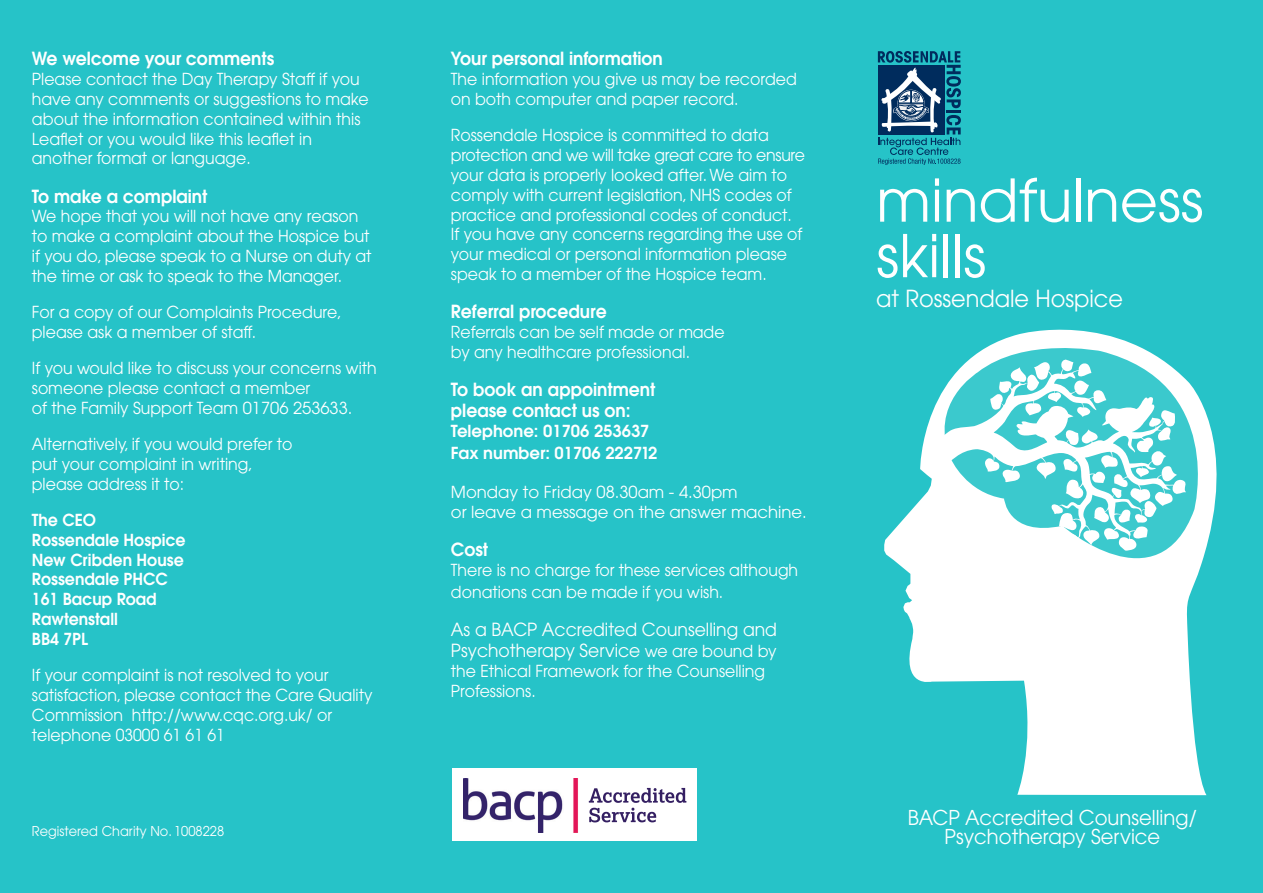
<style>
.page{position:relative;width:1263px;height:893px;background:#26c3c8}
.page>*{position:absolute;margin:0;border:0;box-sizing:border-box;transform-origin:0 0}
.t1{font:58.5px/55.5px "Avant Garde";color:#fff}
.t2{font:23.4px "Avant Garde";color:#fff;scale:.96 1}
.t3{font:20.4px/19.5px "Avant Garde";color:#fff;text-align:center;scale:.96 1}
.t4{font:600 18px/21.6px "Avant Garde";color:#fff;scale:.96 1}
.t5{font:18px/21.6px "Avant Garde";color:#fff;scale:.96 1}
.t6{font:16.5px/19.8px "Avant Garde";color:#fff;scale:.96 1}
.t7{font:600 16.5px/19.8px "Avant Garde";color:#fff;scale:.96 1}
.t8{font:16.5px/19.8px "Avant Garde";color:#fff}
.t9{font:600 16.5px/21.6px "Avant Garde";color:#fff}
.t10{font:13.5px "Avant Garde";color:#fff;scale:.96 1}
.s1{font-size:16.5px}
</style>
<div class="page">
<svg style="left:884px;top:329px;width:333px;height:466px;fill:#fff"></svg>
<svg style="left:943px;top:347px;width:256px;height:213px;fill:#fff"></svg>
<svg style="left:925px;top:358px;width:262px;height:193px;background:#9ce3e5"></svg>
<svg style="left:1141px;top:499px;width:15px;height:19px"></svg>
<svg style="left:1045px;top:437px;width:11px;height:5px"></svg>
<svg style="left:878px;top:51px;width:83px;height:114px"></svg>
<div style="left:452px;top:768px;width:244px;height:72px;background:#fff"></div>
<img style="left:463px;top:778px;width:224px;height:55px">
<img style="left:589px;top:788px;width:97px;height:15px">
<img style="left:589px;top:808px;width:67px;height:14px">
<p class="t4" style="left:32px;top:48px;width:254px">We welcome your comments</p>
<p class="t6" style="left:32px;top:69px;width:352px">Please contact the Day Therapy Staff if you have any comments or suggestions to make about the information contained within this Leaflet or you would like this leaflet in another format or language.</p>
<p class="t4" style="left:32px;top:185px;width:184px">To make a complaint</p>
<p class="t6" style="left:32px;top:206px;width:355px">We hope that you will not have any reason to make a complaint about the Hospice but if you do, please speak to a Nurse on duty at the time or ask to speak to the Manager.</p>
<p class="t6" style="left:32px;top:302px;width:324px">For a copy of our Complaints Procedure, please ask a member of staff.</p>
<p class="t6" style="left:32px;top:358px;width:361px">If you would like to discuss your concerns with someone please contact a member<br>of the Family Support Team 01706 253633.</p>
<p class="t6" style="left:32px;top:434px;width:273px">Alternatively, if you would prefer to put your complaint in writing, please address it to:</p>
<p class="t7" style="left:32px;top:510px;width:162px">The CEO<br>Rossendale Hospice<br>New Cribden House<br>Rossendale PHCC<br>161 Bacup Road<br>Rawtenstall<br>BB4 7PL</p>
<p class="t6" style="left:32px;top:665px;width:356px">If your complaint is not resolved to your satisfaction, please contact the Care Quality Commission http://www.cqc.org.uk/ or telephone 03000 61 61 61</p>
<p class="t10" style="left:32px;top:823px;width:202px">Registered Charity No. 1008228</p>
<p class="t4" style="left:451px;top:48px;width:222px">Your personal information</p>
<p class="t6" style="left:451px;top:69px;width:362px">The information you give us may be recorded on both computer and paper record.</p>
<p class="t6" style="left:451px;top:125px;width:370px">Rossendale Hospice is committed to data protection and we will take great care to ensure your data is properly looked after. We aim to comply with current legislation, NHS codes of practice and professional codes of conduct.<br>If you have any concerns regarding the use of your medical or personal information please speak to a member of the Hospice team.</p>
<p class="t4" style="left:451px;top:300px;width:164px">Referral procedure</p>
<p class="t6" style="left:451px;top:322px;width:287px">Referrals can be self made or made by any healthcare professional.</p>
<p class="t4" style="left:451px;top:378px;width:214px">To book an appointment please contact us on:</p>
<p class="t9" style="left:451px;top:420px;width:208px">Telephone: 01706 253637<br>Fax number: 01706 222712</p>
<p class="t8" style="left:451px;top:482px;width:357px">Monday to Friday 08.30am - 4.30pm<br>or leave a message on the answer machine.</p>
<p class="t4" style="left:451px;top:539px;width:40px">Cost</p>
<p class="t6" style="left:451px;top:559px;width:363px;line-height:21.6px">There is no charge for these services although donations can be made if you wish.</p>
<p class="t5" style="left:451px;top:618px;width:341px">As a BACP Accredited Counselling and<br>Psychotherapy Service <span class="s1">we are bound by</span></p>
<p class="t6" style="left:451px;top:661px;width:329px">the Ethical Framework for the Counselling<br>Professions.</p>
<h1 class="t1" style="left:876px;top:172px;width:329px">mindfulness skills</h1>
<h2 class="t2" style="left:876px;top:285px;width:259px">at Rossendale Hospice</h2>
<p class="t3" style="left:908px;top:807px;width:303px">BACP Accredited Counselling/<br>Psychotherapy Service</p>
</div>
